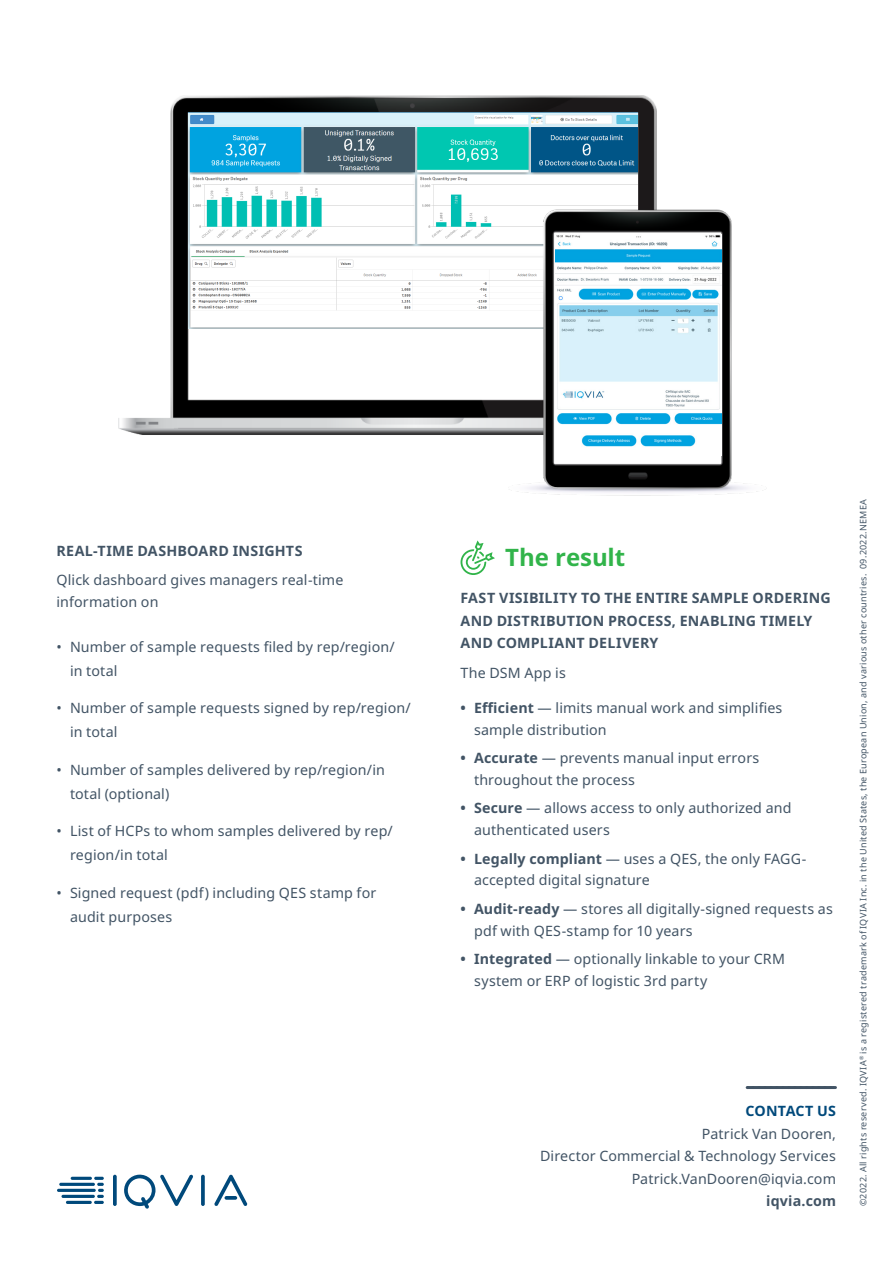
<style>
.page{position:relative;width:893px;height:1263px;background:#fff}
.page>*{position:absolute;margin:0;border:0;box-sizing:border-box;transform-origin:0 0}
.Section_heading{font:700 24px "Noto Sans";letter-spacing:-.005em;color:#31b44a}
.Contact_body_copy{font:14.25px/21.8px "Noto Sans";letter-spacing:.01em;color:#425465}
.Body_copy_-_Space{font:700 14.25px/22.5px "Noto Sans";letter-spacing:.02em;color:#425465}
.Body_copy_-_Space-2{font:14.25px/22.5px "Noto Sans";letter-spacing:.01em;color:#425465}
.Contact_us{font:700 14.25px "Noto Sans";letter-spacing:.01em;color:#00497b}
.Copyright{font:9px "Noto Sans";letter-spacing:.025em;color:#425465}
.s1{font-weight:700}
</style>
<div class="page">
<svg style="left:113px;top:1175px;width:4px;height:31px"></svg>
<svg style="left:201px;top:1175px;width:4px;height:31px"></svg>
<svg style="left:124px;top:1174px;width:69px;height:35px"></svg>
<svg style="left:214px;top:1175px;width:33px;height:31px"></svg>
<hr style="left:66px;top:1201px;width:26px;height:3px;background:#00497b;border-radius:2px">
<svg style="left:94px;top:1177px;width:10px;height:27px"></svg>
<hr style="left:61px;top:1195px;width:34px;height:3px;background:#00497b;border-radius:2px">
<hr style="left:57px;top:1189px;width:39px;height:3px;background:#00497b;border-radius:2px">
<hr style="left:59px;top:1183px;width:36px;height:3px;background:#00497b;border-radius:2px">
<hr style="left:71px;top:1177px;width:21px;height:3px;background:#00497b;border-radius:2px">
<svg style="left:747px;top:1086px;width:88px;height:3px"></svg>
<svg style="left:461px;top:540px;width:34px;height:35px"></svg>
<img style="left:118px;top:95px;width:539px;height:340px">
<img style="left:189px;top:113px;width:449px;height:216px">
<img style="left:503px;top:207px;width:260px;height:288px">
<img style="left:555px;top:234px;width:166px;height:222px">
<p class="Body_copy_-_Space" style="left:57px;top:540px;width:247px">REAL-TIME DASHBOARD INSIGHTS</p>
<p class="Body_copy_-_Space-2" style="left:57px;top:569px;width:288px">Qlick dashboard gives managers real-time information on</p>
<p class="Contact_body_copy" style="left:70px;top:635px;width:326px;line-height:24px;text-indent:-14px">• Number of sample requests filed by rep/region/ in total</p>
<p class="Contact_body_copy" style="left:70px;top:696px;width:342px;line-height:24px;text-indent:-14px">• Number of sample requests signed by rep/region/ in total</p>
<p class="Contact_body_copy" style="left:70px;top:758px;width:317px;line-height:24px;text-indent:-14px">• Number of samples delivered by rep/region/in total (optional)</p>
<p class="Contact_body_copy" style="left:70px;top:819px;width:324px;line-height:24px;text-indent:-14px">• List of HCPs to whom samples delivered by rep/ region/in total</p>
<p class="Contact_body_copy" style="left:70px;top:881px;width:308px;line-height:24px;text-indent:-14px">• Signed request (pdf) including QES stamp for audit purposes</p>
<p class="Section_heading" style="left:505px;top:540px;width:122px">The result</p>
<p class="Body_copy_-_Space" style="left:461px;top:587px;width:372px">FAST VISIBILITY TO THE ENTIRE SAMPLE ORDERING<br>AND DISTRIBUTION PROCESS, ENABLING TIMELY<br>AND COMPLIANT DELIVERY</p>
<p class="Body_copy_-_Space-2" style="left:461px;top:661px;width:107px">The DSM App is</p>
<p class="Contact_body_copy" style="left:474px;top:697px;width:310px;text-indent:-14px"><span class="s1">• Efficient</span> — limits manual work and simplifies sample distribution</p>
<p class="Contact_body_copy" style="left:474px;top:747px;width:287px;text-indent:-14px"><span class="s1">• Accurate</span> — prevents manual input errors throughout the process</p>
<p class="Contact_body_copy" style="left:474px;top:798px;width:319px;text-indent:-14px"><span class="s1">• Secure</span> — allows access to only authorized and authenticated users</p>
<p class="Contact_body_copy" style="left:474px;top:848px;width:334px;text-indent:-14px"><span class="s1">• Legally compliant</span> — uses a QES, the only FAGG&shy;accepted digital signature</p>
<p class="Contact_body_copy" style="left:474px;top:898px;width:360px;text-indent:-14px"><span class="s1">• Audit-ready</span> — stores all digitally-signed requests as pdf with QES-stamp for 10 years</p>
<p class="Contact_body_copy" style="left:474px;top:948px;width:312px;text-indent:-14px"><span class="s1">• Integrated</span> — optionally linkable to your CRM system or ERP of logistic 3rd party</p>
<p class="Contact_us" style="left:746px;top:1101px;width:92px">CONTACT US</p>
<p class="Contact_body_copy" style="left:540px;top:1122px;width:297px;line-height:22.5px;text-align:right">Patrick Van Dooren,<br>Director Commercial &amp; Technology Services<br>Patrick.VanDooren@iqvia.com<br><span class="s1">iqvia.com</span></p>
<p class="Copyright" style="left:857px;top:1206px;width:708px;rotate:-90deg">©2022. All rights reserved. IQVIA<sup>®</sup> is a registered trademark of IQVIA Inc. in the United States, the European Union, and various other countries. 09.2022.NEMEA</p>
</div>
